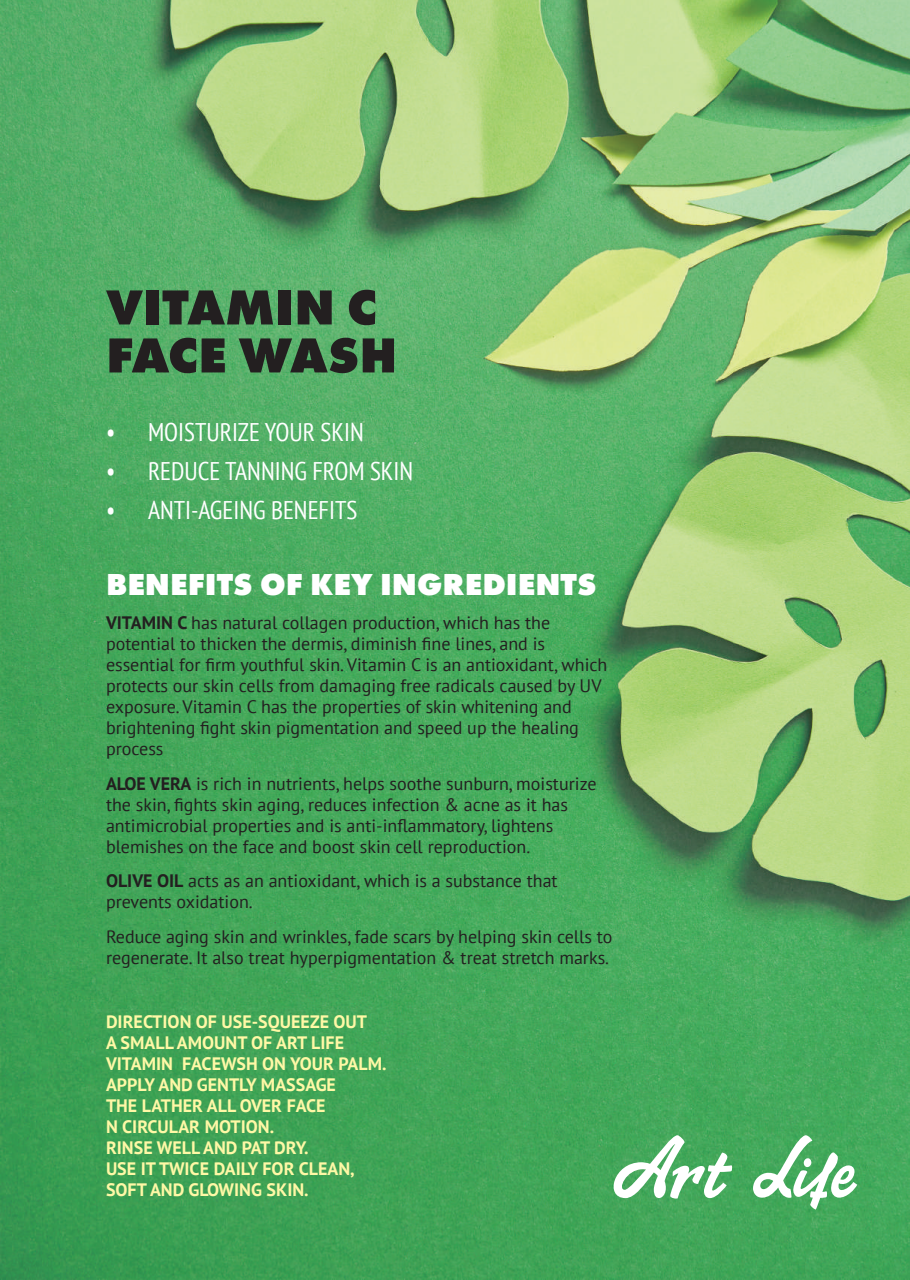
<style>
.page{position:relative;width:910px;height:1280px;background:#fff}
.page>*{position:absolute;margin:0;border:0;box-sizing:border-box;transform-origin:0 0}
.t1{font:800 51px/48px "Futura PT";color:#231f20}
.t2{font:800 31.5px "Futura PT";color:#fff}
.t3{font:condensed 25.5px "PT Sans";color:#fff}
.t4{font:18px/21px "PT Sans";color:#231f20}
.t5{font:700 18px/21px "PT Sans";color:#fff8a6}
.s1{font-weight:700}
</style>
<div class="page">
<img style="left:0;top:0;width:910px;height:1280px">
<svg style="left:604px;top:1135px;width:253px;height:74px"></svg>
<h1 class="t1" style="left:106px;top:282px;width:293px">VITAMIN C<br>FACE WASH</h1>
<h3 class="t3" style="left:106px;top:416px;width:259px">• MOISTURIZE YOUR SKIN</h3>
<h3 class="t3" style="left:106px;top:455px;width:309px">• REDUCE TANNING FROM SKIN</h3>
<h3 class="t3" style="left:106px;top:493px;width:253px">• ANTI-AGEING BENEFITS</h3>
<h2 class="t2" style="left:106px;top:564px;width:492px">BENEFITS OF KEY INGREDIENTS</h2>
<p class="t4" style="left:106px;top:612px;width:503px"><span class="s1">VITAMIN C</span> has natural collagen production, which has the potential to thicken the dermis, diminish fine lines, and is essential for firm youthful skin. Vitamin C is an antioxidant, which protects our skin cells from damaging free radicals caused by UV exposure. Vitamin C has the properties of skin whitening and brightening fight skin pigmentation and speed up the healing process</p>
<p class="t4" style="left:106px;top:772px;width:492px"><span class="s1">ALOE VERA</span> is rich in nutrients, helps soothe sunburn, moisturize the skin, fights skin aging, reduces infection &amp; acne as it has antimicrobial properties and is anti-inflammatory, lightens blemishes on the face and boost skin cell reproduction.</p>
<p class="t4" style="left:106px;top:870px;width:453px"><span class="s1">OLIVE OIL</span> acts as an antioxidant, which is a substance that prevents oxidation.</p>
<p class="t4" style="left:106px;top:925px;width:508px">Reduce aging skin and wrinkles, fade scars by helping skin cells to regenerate. It also treat hyperpigmentation &amp; treat stretch marks.</p>
<p class="t5" style="left:106px;top:1011px;width:282px">DIRECTION OF USE-SQUEEZE OUT<br>A SMALL AMOUNT OF ART LIFE<br>VITAMIN FACEWSH ON YOUR PALM.<br>APPLY AND GENTLY MASSAGE<br>THE LATHER ALL OVER FACE<br>N CIRCULAR MOTION.<br>RINSE WELL AND PAT DRY.<br>USE IT TWICE DAILY FOR CLEAN,<br>SOFT AND GLOWING SKIN.</p>
</div>
